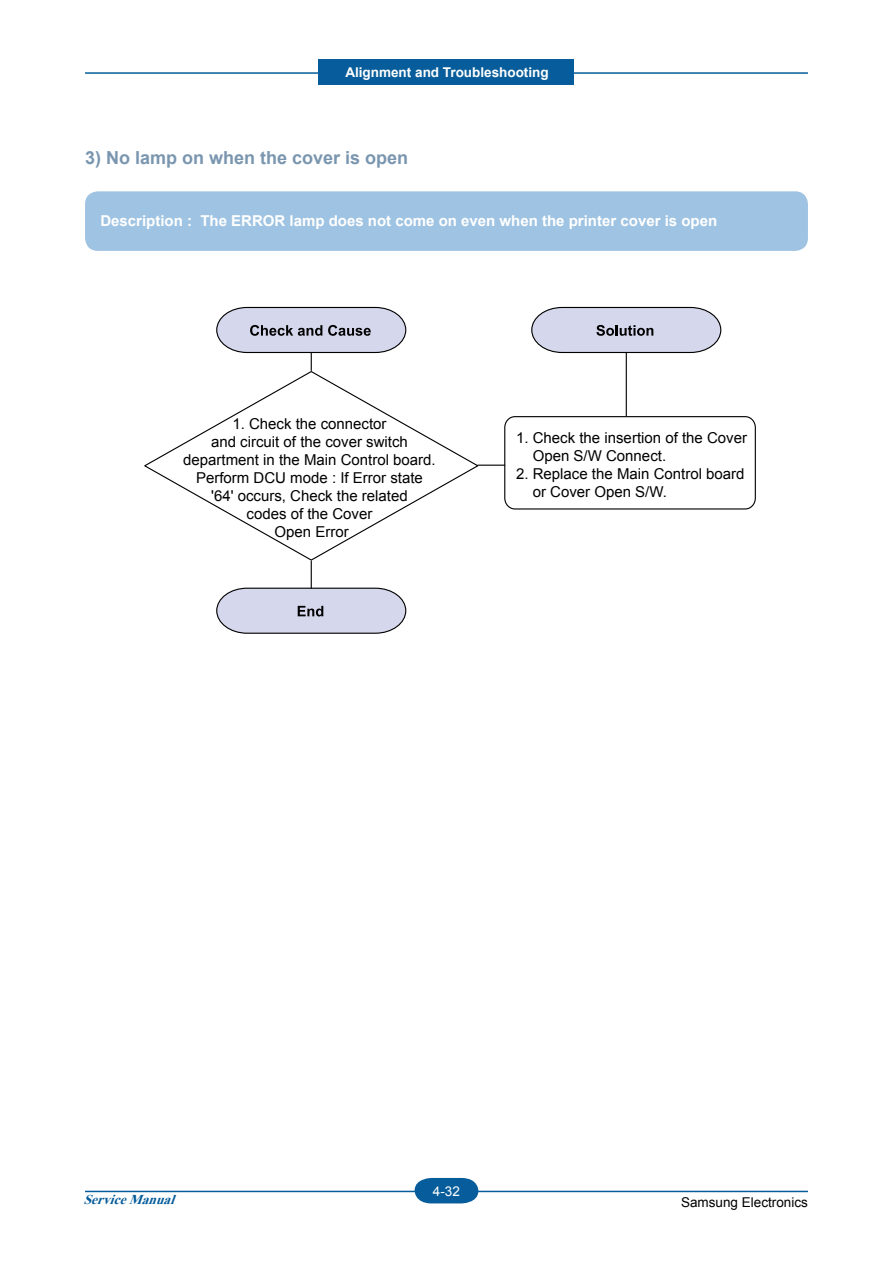
<style>
.page{position:relative;width:893px;height:1263px;background:#fff}
.page>*{position:absolute;margin:0;border:0;box-sizing:border-box;transform-origin:0 0}
.t1{font:700 18px "Arial";color:#7a96af}
.t2{font:15px/18px "Arial";color:#000}
.t3{font:700 15px "Arial";color:#fff}
.t4{font:700 13.5px "Arial";color:#fff}
.t5{font:13.5px "Arial";color:#000}
.t6{font:italic 700 13.5px "Times New Roman";color:#075d9b}
.t7{font:13.5px "Arial";color:#fff}
</style>
<div class="page">
<hr style="left:85px;top:72px;width:723px;height:2px;background:#075d9b">
<div style="left:319px;top:60px;width:255px;height:25px;background:#075d9b"></div>
<hr style="left:85px;top:1191px;width:723px;height:1px;background:#075d9b">
<svg style="left:415px;top:1178px;width:63px;height:25px;background:#1d6ba4"></svg>
<div style="left:85px;top:191px;width:723px;height:60px;background:#9fc3e2;border-radius:13px"></div>
<div style="left:504px;top:416px;width:252px;height:93px;border:1px solid #000;border-radius:11px"></div>
<svg style="left:480px;top:465px;width:25px;height:1px"></svg>
<svg style="left:216px;top:307px;width:191px;height:63px"></svg>
<hr style="left:626px;top:352px;width:1px;height:64px;background:#000">
<svg style="left:531px;top:307px;width:191px;height:47px;background:#c7c9da"></svg>
<svg style="left:216px;top:589px;width:191px;height:45px;background:#cccee1"></svg>
<svg style="left:144px;top:370px;width:336px;height:219px"></svg>
<p class="t4" style="left:345px;top:64px;width:205px">Alignment and Troubleshooting</p>
<p class="t1" style="left:85px;top:146px;width:325px">3) No lamp on when the cover is open</p>
<p class="t3" style="left:100px;top:211px;width:618px">Description : The ERROR lamp does not come on even when the printer cover is open</p>
<p class="t2" style="left:183px;top:415px;width:254px;text-align:center">1. Check the connector<br>and circuit of the cover switch department in the Main Control board.<br>Perform DCU mode : If Error state '64' occurs, Check the related<br>codes of the Cover<br>Open Error</p>
<p class="t2" style="left:533px;top:429px;width:216px;text-indent:-17px">1. Check the insertion of the Cover<br>Open S/W Connect.</p>
<p class="t2" style="left:533px;top:465px;width:213px;text-indent:-17px">2. Replace the Main Control board or Cover Open S/W.</p>
<p class="t6" style="left:83px;top:1190px;width:98px">ServiceManual</p>
<p class="t7" style="left:433px;top:1182px;width:29px">4-32</p>
<p class="t5" style="left:681px;top:1193px;width:128px">Samsung Electronics</p>
</div>
